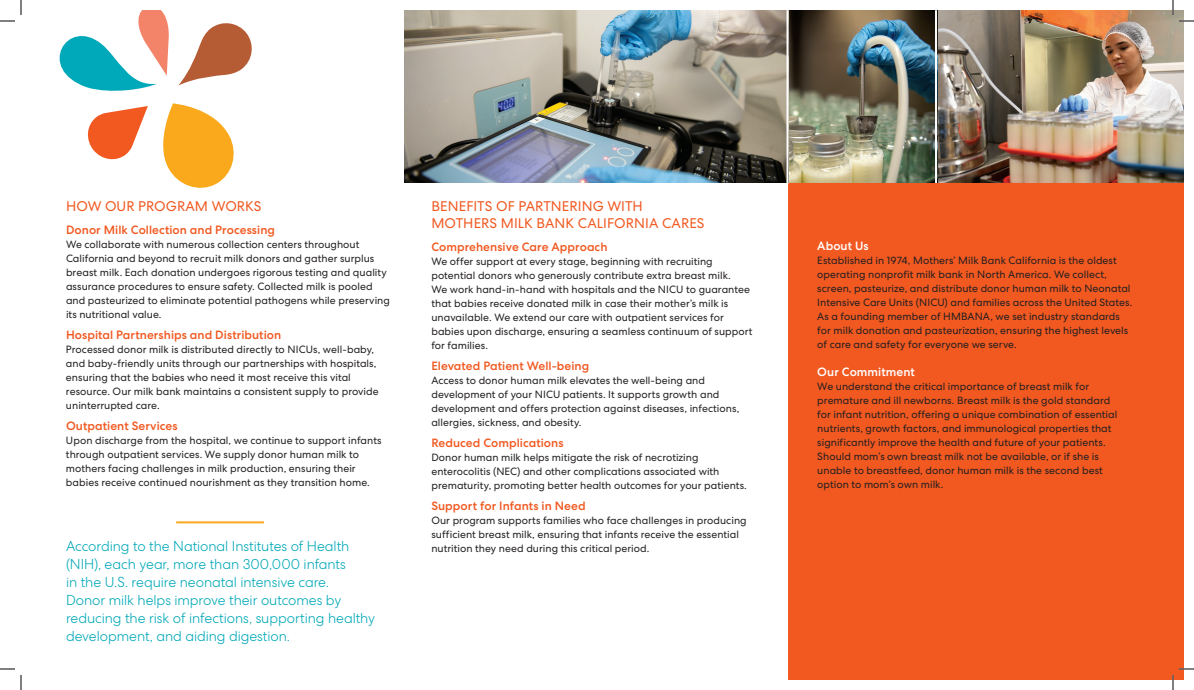
<style>
.page{position:relative;width:1194px;height:690px;background:#fff}
.page>*{position:absolute;margin:0;border:0;box-sizing:border-box;transform-origin:0 0}
.t1{font:300 14px/18px "Centra No 2";letter-spacing:-.005em;color:#00a8b7}
.t2{font:14px/17px "Centra No 2";letter-spacing:.005em;color:#f15921}
.t3{font:500 12px "Centra No 2";letter-spacing:.005em;color:#f15921}
.t4{font:500 12px "Centra No 2";letter-spacing:.005em;color:#fff}
.t5{font:10.5px/14px "Centra No 2";letter-spacing:.005em;color:#231f20}
</style>
<div class="page">
<img style="left:404px;top:10px;width:779px;height:173px">
<svg style="left:179px;top:23px;width:73px;height:62px"></svg>
<svg style="left:87px;top:106px;width:61px;height:54px"></svg>
<svg style="left:60px;top:10px;width:109px;height:81px"></svg>
<svg style="left:163px;top:103px;width:71px;height:85px"></svg>
<div style="left:789px;top:183px;width:395px;height:497px;background:#f15921"></div>
<hr style="left:787px;top:10px;width:2px;height:174px;background:#fff">
<hr style="left:935px;top:10px;width:2px;height:173px;background:#fff">
<hr style="left:176px;top:521px;width:88px;height:2px;background:#f9a91b">
<svg style="left:0;top:0;width:22px;height:22px"></svg>
<svg style="left:0;top:668px;width:22px;height:22px"></svg>
<svg style="left:1172px;top:0;width:22px;height:22px"></svg>
<svg style="left:1172px;top:668px;width:22px;height:22px"></svg>
<h1 class="t2" style="left:66px;top:197px;width:197px">HOW OUR PROGRAM WORKS</h1>
<p class="t3" style="left:66px;top:223px;width:211px">Donor Milk Collection and Processing</p>
<p class="t5" style="left:66px;top:237px;width:326px">We collaborate with numerous collection centers throughout California and beyond to recruit milk donors and gather surplus breast milk. Each donation undergoes rigorous testing and quality assurance procedures to ensure safety. Collected milk is pooled and pasteurized to eliminate potential pathogens while preserving its nutritional value.</p>
<p class="t3" style="left:66px;top:328px;width:217px">Hospital Partnerships and Distribution</p>
<p class="t5" style="left:66px;top:342px;width:314px">Processed donor milk is distributed directly to NICUs, well-baby, and baby-friendly units through our partnerships with hospitals, ensuring that the babies who need it most receive this vital resource. Our milk bank maintains a consistent supply to provide uninterrupted care.</p>
<p class="t3" style="left:66px;top:419px;width:113px">Outpatient Services</p>
<p class="t5" style="left:66px;top:434px;width:317px">Upon discharge from the hospital, we continue to support infants through outpatient services. We supply donor human milk to mothers facing challenges in milk production, ensuring their babies receive continued nourishment as they transition home.</p>
<p class="t1" style="left:66px;top:537px;width:311px">According to the National Institutes of Health (NIH), each year, more than 300,000 infants<br>in the U.S. require neonatal intensive care.<br>Donor milk helps improve their outcomes by reducing the risk of infections, supporting healthy development, and aiding digestion.</p>
<h1 class="t2" style="left:431px;top:197px;width:274px">BENEFITS OF PARTNERING WITH<br>MOTHERS MILK BANK CALIFORNIA CARES</h1>
<p class="t3" style="left:431px;top:240px;width:178px">Comprehensive Care Approach</p>
<p class="t5" style="left:431px;top:254px;width:323px">We offer support at every stage, beginning with recruiting potential donors who generously contribute extra breast milk.<br>We work hand-in-hand with hospitals and the NICU to guarantee that babies receive donated milk in case their mother’s milk is unavailable. We extend our care with outpatient services for babies upon discharge, ensuring a seamless continuum of support for families.</p>
<p class="t3" style="left:431px;top:359px;width:159px">Elevated Patient Well-being</p>
<p class="t5" style="left:431px;top:373px;width:309px">Access to donor human milk elevates the well-being and development of your NICU patients. It supports growth and development and offers protection against diseases, infections, allergies, sickness, and obesity.</p>
<p class="t3" style="left:431px;top:436px;width:134px">Reduced Complications</p>
<p class="t5" style="left:431px;top:451px;width:317px">Donor human milk helps mitigate the risk of necrotizing enterocolitis (NEC) and other complications associated with prematurity, promoting better health outcomes for your patients.</p>
<p class="t3" style="left:431px;top:499px;width:156px">Support for Infants in Need</p>
<p class="t5" style="left:431px;top:514px;width:317px">Our program supports families who face challenges in producing sufficient breast milk, ensuring that infants receive the essential nutrition they need during this critical period.</p>
<p class="t4" style="left:817px;top:239px;width:53px">About Us</p>
<p class="t5" style="left:817px;top:254px;width:317px">Established in 1974, Mothers’ Milk Bank California is the oldest operating nonprofit milk bank in North America. We collect, screen, pasteurize, and distribute donor human milk to Neonatal Intensive Care Units (NICU) and families across the United States.<br>As a founding member of HMBANA, we set industry standards for milk donation and pasteurization, ensuring the highest levels of care and safety for everyone we serve.</p>
<p class="t4" style="left:817px;top:365px;width:99px">Our Commitment</p>
<p class="t5" style="left:817px;top:380px;width:301px">We understand the critical importance of breast milk for premature and ill newborns. Breast milk is the gold standard for infant nutrition, offering a unique combination of essential nutrients, growth factors, and immunological properties that significantly improve the health and future of your patients.<br>Should mom’s own breast milk not be available, or if she is unable to breastfeed, donor human milk is the second best option to mom’s own milk.</p>
</div>
